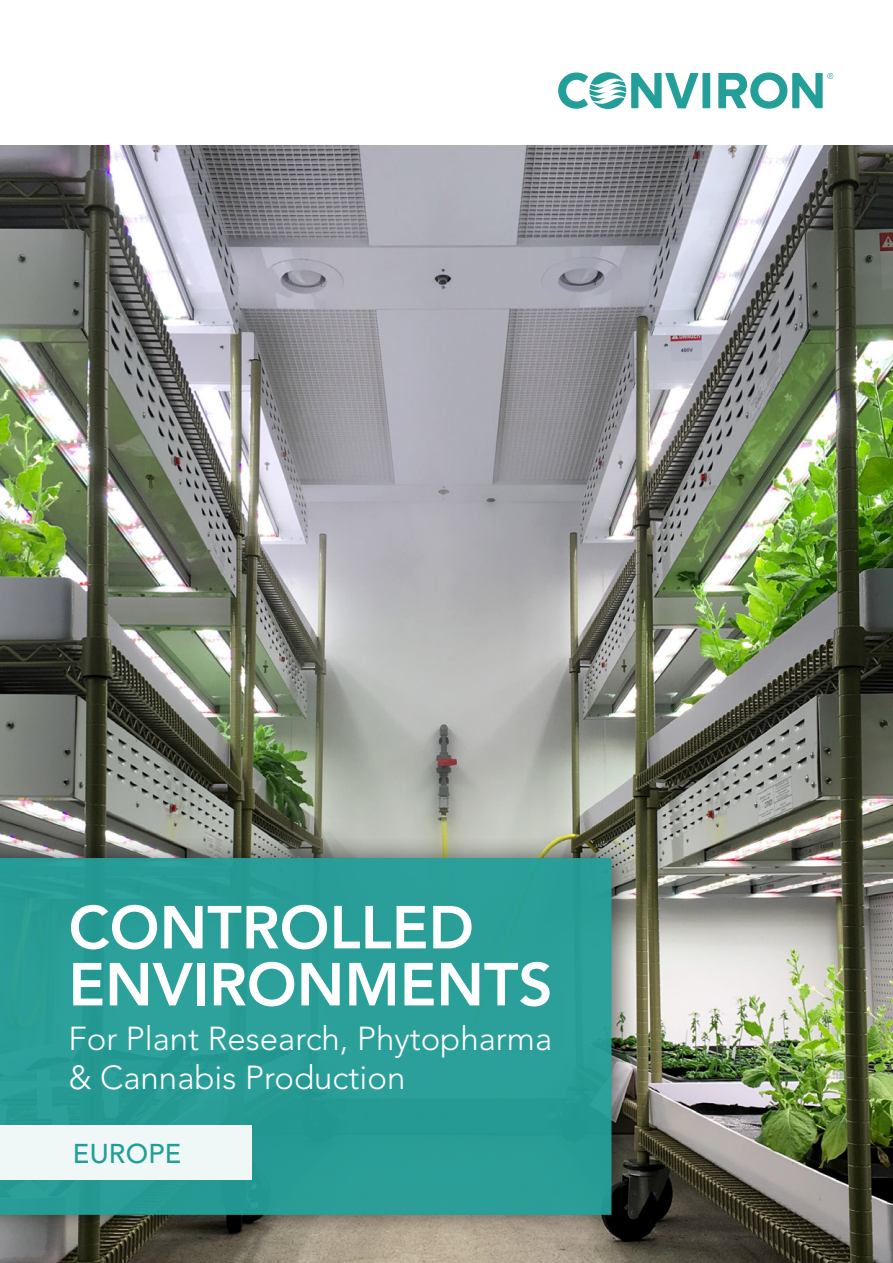
<style>
.page{position:relative;width:893px;height:1263px;background:#fff}
.page>*{position:absolute;margin:0;border:0;box-sizing:border-box;transform-origin:0 0}
.t1{font:800 60px/57px "Avenir LT Std";color:#fff}
.t2{font:300 33px/39px "Avenir LT Std";color:#fff}
.t3{font:500 27px "Avenir LT Std";letter-spacing:.01em;color:#239e98}
</style>
<div class="page">
<img style="left:0;top:145px;width:893px;height:1118px">
<div style="left:0;top:835px;width:640px;height:402px;background:#000;opacity:.5"></div>
<div style="left:0;top:858px;width:611px;height:357px;background:#2a9e98"></div>
<div style="left:0;top:1125px;width:252px;height:55px;background:#eff7f7"></div>
<div style="left:702px;top:73px;width:8px;height:35px;background:#239e98"></div>
<svg style="left:558px;top:72px;width:140px;height:37px"></svg>
<svg style="left:718px;top:72px;width:115px;height:37px"></svg>
<h1 class="t1" style="left:68px;top:899px;width:486px">CONTROLLED<br>ENVIRONMENTS</h1>
<p class="t2" style="left:68px;top:1020px;width:485px">For Plant Research, Phytopharma &amp; Cannabis Production</p>
<p class="t3" style="left:73px;top:1138px;width:110px">EUROPE</p>
</div>
